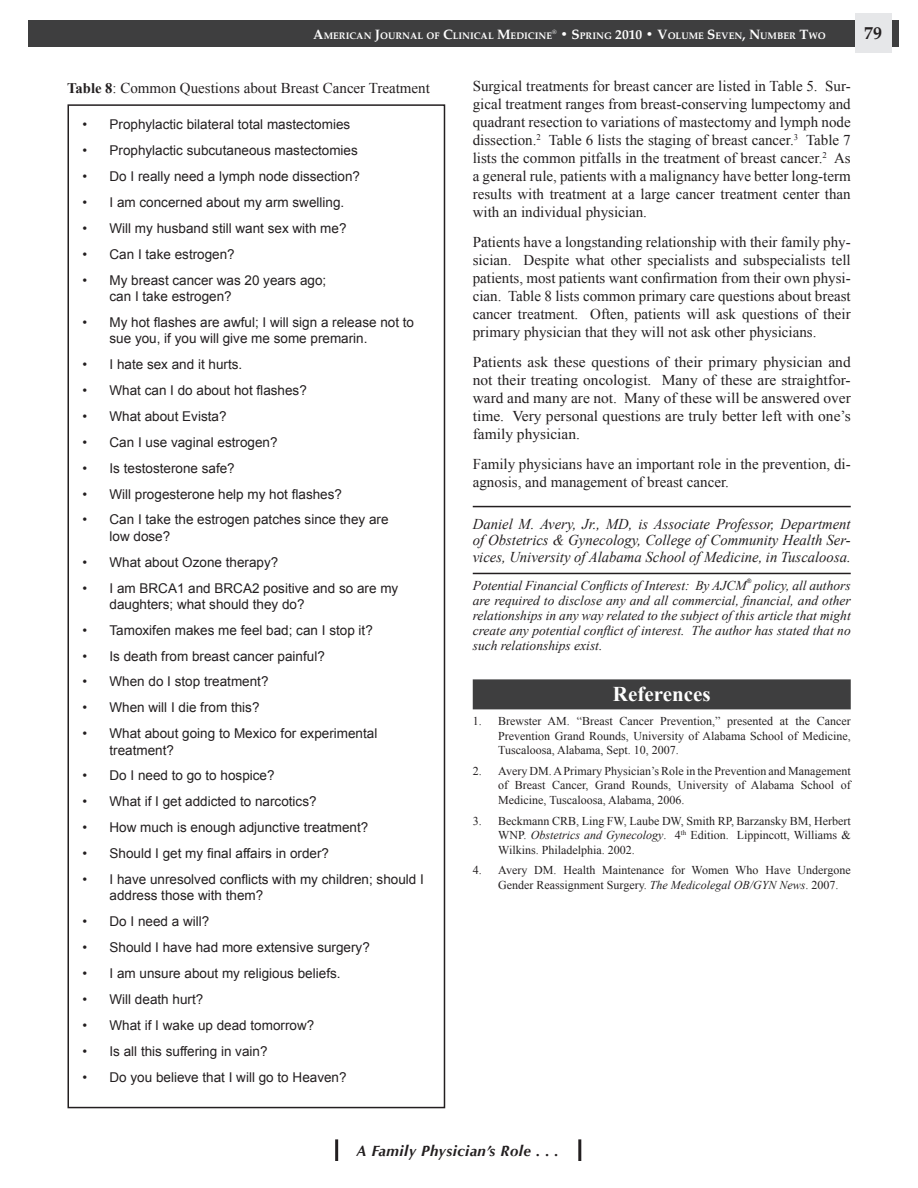
<style>
.page{position:relative;width:918px;height:1188px;background:#fff}
.page>*{position:absolute;margin:0;border:0;box-sizing:border-box;transform-origin:0 0}
.Rev_Sub_Head{font:700 21px "Times New Roman";color:#fff}
.t1{font:700 18px "Palatino";color:#231f20}
.Body_Text{font:15px/18px "Times New Roman";color:#231f20;text-align:justify}
.AUTHOR_BLURB{font:italic 15px/16.5px "Times New Roman";color:#231f20;text-align:justify}
.t2{font:italic 700 15px "Optima";letter-spacing:.03em;color:#231f20}
.Body_Text-2{font:13.5px/16.2px "Arial";color:#231f20}
.Conflict_Statement{font:italic 13.5px/15px "Times New Roman";color:#231f20;text-align:justify}
.Reference_Body{font:12px/14.4px "Times New Roman";color:#231f20;text-align:justify}
.t3{font:700 9.45px "Palatino";color:#fff}
.Conflict_Statement-2{font:italic 6px "Arial";color:#231f20}
.s1{font-size:13.5px}
.s2{font-weight:700;font-size:14.7px}
.s3{font-size:14.7px}
.s4{font-style:italic}
</style>
<div class="page">
<div style="left:28px;top:20px;width:870px;height:27px;background:#3e3e3f"></div>
<div style="left:855px;top:14px;width:37px;height:39px;background:#e6e7e9"></div>
<hr style="left:335px;top:1139px;width:3px;height:22px;background:#231f20">
<hr style="left:578px;top:1139px;width:3px;height:22px;background:#231f20">
<hr style="left:473px;top:506px;width:378px;height:1px;background:#231f20">
<hr style="left:473px;top:573px;width:378px;height:1px;background:#231f20">
<div style="left:473px;top:679px;width:378px;height:30px;background:#3e3e3f"></div>
<div style="left:68px;top:104px;width:377px;height:1004px;border:2px solid #231f20"></div>
<p class="t3" style="left:313px;top:27px;width:514px"><span class="s1">A</span>MERICAN <span class="s1">J</span>OURNAL OF <span class="s1">C</span>LINICAL <span class="s1">M</span>EDICINE<sup>®</sup> <span class="s1">• S</span>PRING <span class="s1">2010 • V</span>OLUME <span class="s1">S</span>EVEN<span class="s1">, N</span>UMBER <span class="s1">T</span>WO</p>
<h2 class="t1" style="left:864px;top:18px;width:19px">79</h2>
<p class="Body_Text" style="left:67px;top:78px;width:364px"><span class="s2">Table 8</span><span class="s3">:</span> Common Questions about Breast Cancer Treatment</p>
<p class="Body_Text-2" style="left:82px;top:116px;width:269px">• Prophylactic bilateral total mastectomies</p>
<p class="Body_Text-2" style="left:82px;top:142px;width:277px">• Prophylactic subcutaneous mastectomies</p>
<p class="Body_Text-2" style="left:82px;top:168px;width:279px">• Do I really need a lymph node dissection?</p>
<p class="Body_Text-2" style="left:82px;top:194px;width:263px">• I am concerned about my arm swelling.</p>
<p class="Body_Text-2" style="left:82px;top:220px;width:266px">• Will my husband still want sex with me?</p>
<p class="Body_Text-2" style="left:82px;top:246px;width:154px">• Can I take estrogen?</p>
<p class="Body_Text-2" style="left:110px;top:272px;width:218px;text-indent:-27px">• My breast cancer was 20 years ago; can I take estrogen?</p>
<p class="Body_Text-2" style="left:110px;top:314px;width:306px;text-indent:-27px">• My hot flashes are awful; I will sign a release not to sue you, if you will give me some premarin.</p>
<p class="Body_Text-2" style="left:82px;top:356px;width:161px">• I hate sex and it hurts.</p>
<p class="Body_Text-2" style="left:82px;top:382px;width:226px">• What can I do about hot flashes?</p>
<p class="Body_Text-2" style="left:82px;top:408px;width:146px">• What about Evista?</p>
<p class="Body_Text-2" style="left:82px;top:434px;width:197px">• Can I use vaginal estrogen?</p>
<p class="Body_Text-2" style="left:82px;top:460px;width:154px">• Is testosterone safe?</p>
<p class="Body_Text-2" style="left:82px;top:486px;width:261px">• Will progesterone help my hot flashes?</p>
<p class="Body_Text-2" style="left:110px;top:512px;width:281px;text-indent:-27px">• Can I take the estrogen patches since they are low dose?</p>
<p class="Body_Text-2" style="left:82px;top:554px;width:197px">• What about Ozone therapy?</p>
<p class="Body_Text-2" style="left:110px;top:580px;width:290px;text-indent:-27px">• I am BRCA1 and BRCA2 positive and so are my daughters; what should they do?</p>
<p class="Body_Text-2" style="left:82px;top:622px;width:292px">• Tamoxifen makes me feel bad; can I stop it?</p>
<p class="Body_Text-2" style="left:82px;top:648px;width:244px">• Is death from breast cancer painful?</p>
<p class="Body_Text-2" style="left:82px;top:674px;width:188px">• When do I stop treatment?</p>
<p class="Body_Text-2" style="left:82px;top:700px;width:179px">• When will I die from this?</p>
<p class="Body_Text-2" style="left:110px;top:726px;width:269px;text-indent:-27px">• What about going to Mexico for experimental treatment?</p>
<p class="Body_Text-2" style="left:82px;top:768px;width:194px">• Do I need to go to hospice?</p>
<p class="Body_Text-2" style="left:82px;top:794px;width:236px">• What if I get addicted to narcotics?</p>
<p class="Body_Text-2" style="left:82px;top:820px;width:287px">• How much is enough adjunctive treatment?</p>
<p class="Body_Text-2" style="left:82px;top:845px;width:248px">• Should I get my final affairs in order?</p>
<p class="Body_Text-2" style="left:110px;top:871px;width:316px;text-indent:-27px">• I have unresolved conflicts with my children; should I address those with them?</p>
<p class="Body_Text-2" style="left:82px;top:914px;width:128px">• Do I need a will?</p>
<p class="Body_Text-2" style="left:82px;top:939px;width:289px">• Should I have had more extensive surgery?</p>
<p class="Body_Text-2" style="left:82px;top:965px;width:260px">• I am unsure about my religious beliefs.</p>
<p class="Body_Text-2" style="left:82px;top:991px;width:122px">• Will death hurt?</p>
<p class="Body_Text-2" style="left:82px;top:1017px;width:233px">• What if I wake up dead tomorrow?</p>
<p class="Body_Text-2" style="left:82px;top:1043px;width:187px">• Is all this suffering in vain?</p>
<p class="Body_Text-2" style="left:82px;top:1069px;width:266px">• Do you believe that I will go to Heaven?</p>
<p class="Body_Text" style="left:473px;top:77px;width:380px">Surgical treatments for breast cancer are listed in Table 5. Sur&shy;gical treatment ranges from breast-conserving lumpectomy and quadrant resection to variations of mastectomy and lymph node dissection.<sup>2</sup> Table 6 lists the staging of breast cancer.<sup>3</sup> Table 7 lists the common pitfalls in the treatment of breast cancer.<sup>2</sup> As a general rule, patients with a malignancy have better long-term results with treatment at a large cancer treatment center than with an individual physician.</p>
<p class="Body_Text" style="left:473px;top:233px;width:380px">Patients have a longstanding relationship with their family phy&shy;sician. Despite what other specialists and subspecialists tell patients, most patients want confirmation from their own physi&shy;cian. Table 8 lists common primary care questions about breast cancer treatment. Often, patients will ask questions of their primary physician that they will not ask other physicians.</p>
<p class="Body_Text" style="left:473px;top:353px;width:380px">Patients ask these questions of their primary physician and not their treating oncologist. Many of these are straightfor&shy;ward and many are not. Many of these will be answered over time. Very personal questions are truly better left with one’s family physician.</p>
<p class="Body_Text" style="left:473px;top:455px;width:379px">Family physicians have an important role in the prevention, di&shy;agnosis, and management of breast cancer.</p>
<p class="AUTHOR_BLURB" style="left:473px;top:515px;width:379px">Daniel M. Avery, Jr., MD, is Associate Professor, Department of Obstetrics &amp; Gynecology, College of Community Health Ser&shy;vices, University of Alabama School of Medicine, in Tuscaloosa.</p>
<p class="Conflict_Statement" style="left:473px;top:578px;width:275px">Potential Financial Conflicts of Interest: By AJCM</p>
<p class="Conflict_Statement-2" style="left:747px;top:577px;width:6px">®</p>
<p class="Conflict_Statement" style="left:473px;top:578px;width:380px;text-indent:281px">policy, all authors are required to disclose any and all commercial, financial, and other relationships in any way related to the subject of this article that might create any potential conflict of interest. The author has stated that no such relationships exist.</p>
<p class="Rev_Sub_Head" style="left:613px;top:679px;width:99px">References</p>
<p class="Reference_Body" style="left:498px;top:714px;width:354px;text-indent:-26px">1. Brewster AM. “Breast Cancer Prevention,” presented at the Cancer Prevention Grand Rounds, University of Alabama School of Medicine, Tuscaloosa, Alabama, Sept. 10, 2007.</p>
<p class="Reference_Body" style="left:498px;top:764px;width:354px;text-indent:-26px">2. Avery DM. A Primary Physician’s Role in the Prevention and Management of Breast Cancer, Grand Rounds, University of Alabama School of Medicine, Tuscaloosa, Alabama, 2006.</p>
<p class="Reference_Body" style="left:498px;top:813px;width:354px;text-indent:-26px">3. Beckmann CRB, Ling FW, Laube DW, Smith RP, Barzansky BM, Herbert WNP. <span class="s4">Obstetrics and Gynecology</span>. 4<sup>th</sup> Edition. Lippincott, Williams &amp; Wilkins. Philadelphia. 2002.</p>
<p class="Reference_Body" style="left:498px;top:863px;width:354px;text-indent:-26px">4. Avery DM. Health Maintenance for Women Who Have Undergone<br>Gender Reassignment Surgery. <span class="s4">The Medicolegal OB/GYN News</span>. 2007.</p>
<p class="t2" style="left:356px;top:1142px;width:204px">A Family Physician’s Role . . .</p>
</div>
